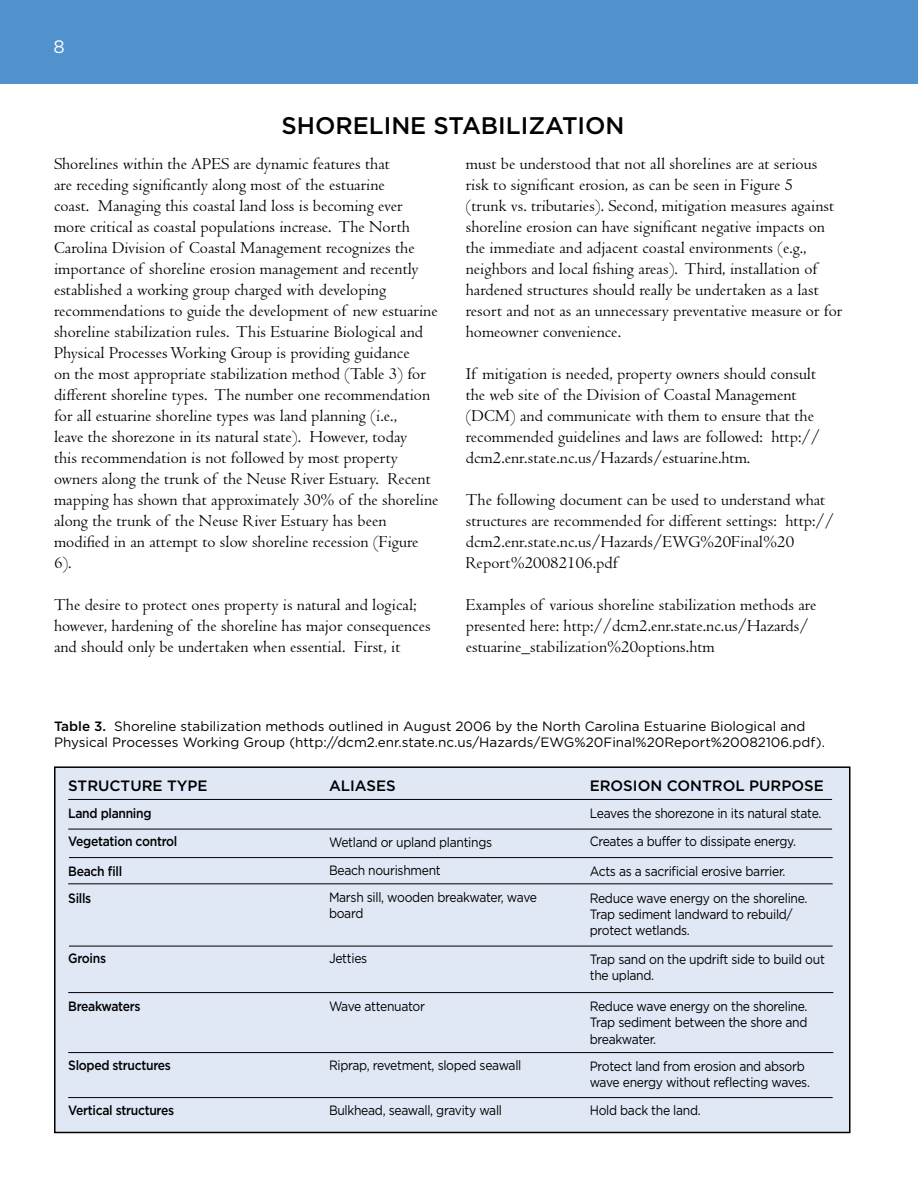
<style>
.page{position:relative;width:918px;height:1188px;background:#fff}
.page>*{position:absolute;margin:0;border:0;box-sizing:border-box;transform-origin:0 0}
.t1{font:500 24px "Gotham";color:#000}
.t2{font:18px "Gotham";color:#fff}
.t3{font:17.25px/21px "Centaur MT Std";letter-spacing:.005em;color:#000}
.t4{font:500 15px "Gotham";color:#000}
.t5{font:13.5px/16.2px "Gotham";letter-spacing:-.025em;color:#000;scale:.9 1}
.t6{font:13.5px/16.2px "Gotham";color:#000}
.t7{font:500 13.5px/28.2px "Gotham";letter-spacing:-.025em;color:#000;scale:.9 1}
.s1{font-weight:500}
</style>
<div class="page">
<div style="left:0;top:0;width:918px;height:84px;background:#5191cd"></div>
<div style="left:55px;top:767px;width:795px;height:365px;background:#e0e7f5"></div>
<div style="left:54px;top:766px;width:796px;height:367px;border:2px solid #000"></div>
<hr style="left:68px;top:799px;width:764px;height:1px;background:#000">
<hr style="left:68px;top:829px;width:764px;height:1px;background:#000">
<hr style="left:69px;top:857px;width:764px;height:1px;background:#000">
<hr style="left:68px;top:883px;width:765px;height:1px;background:#000">
<hr style="left:69px;top:946px;width:764px;height:1px;background:#000">
<hr style="left:68px;top:992px;width:765px;height:1px;background:#000">
<hr style="left:68px;top:1097px;width:765px;height:1px;background:#000">
<hr style="left:68px;top:1052px;width:765px;height:1px;background:#000">
<p class="t2" style="left:53px;top:37px;width:13px">8</p>
<h1 class="t1" style="left:281px;top:112px;width:345px">SHORELINE STABILIZATION</h1>
<p class="t3" style="left:54px;top:154px;width:386px">Shorelines within the APES are dynamic features that<br>are receding significantly along most of the estuarine<br>coast. Managing this coastal land loss is becoming ever more critical as coastal populations increase. The North Carolina Division of Coastal Management recognizes the importance of shoreline erosion management and recently established a working group charged with developing recommendations to guide the development of new estuarine shoreline stabilization rules. This Estuarine Biological and Physical Processes Working Group is providing guidance<br>on the most appropriate stabilization method (Table 3) for different shoreline types. The number one recommendation for all estuarine shoreline types was land planning (i.e.,<br>leave the shorezone in its natural state). However, today<br>this recommendation is not followed by most property owners along the trunk of the Neuse River Estuary. Recent mapping has shown that approximately 30% of the shoreline along the trunk of the Neuse River Estuary has been modified in an attempt to slow shoreline recession (Figure 6).</p>
<p class="t3" style="left:54px;top:595px;width:378px">The desire to protect ones property is natural and logical; however, hardening of the shoreline has major consequences and should only be undertaken when essential. First, it</p>
<p class="t3" style="left:466px;top:154px;width:378px">must be understood that not all shorelines are at serious risk to significant erosion, as can be seen in Figure 5<br>(trunk vs. tributaries). Second, mitigation measures against shoreline erosion can have significant negative impacts on the immediate and adjacent coastal environments (e.g., neighbors and local fishing areas). Third, installation of hardened structures should really be undertaken as a last resort and not as an unnecessary preventative measure or for homeowner convenience.</p>
<p class="t3" style="left:466px;top:364px;width:356px">If mitigation is needed, property owners should consult the web site of the Division of Coastal Management (DCM) and communicate with them to ensure that the recommended guidelines and laws are followed: http:// dcm2.enr.state.nc.us/Hazards/estuarine.htm.</p>
<p class="t3" style="left:466px;top:490px;width:370px">The following document can be used to understand what structures are recommended for different settings: http:// dcm2.enr.state.nc.us/Hazards/EWG%20Final%20<br>Report%20082106.pdf</p>
<p class="t3" style="left:466px;top:595px;width:352px">Examples of various shoreline stabilization methods are presented here: http://dcm2.enr.state.nc.us/Hazards/ estuarine_stabilization%20options.htm</p>
<p class="t6" style="left:54px;top:718px;width:773px"><span class="s1">Table 3.</span> Shoreline stabilization methods outlined in August 2006 by the North Carolina Estuarine Biological and<br>Physical Processes Working Group (http://dcm2.enr.state.nc.us/Hazards/EWG%20Final%20Report%20082106.pdf).</p>
<p class="t4" style="left:68px;top:777px;width:21px">Structure</p>
<p class="t4" style="left:167px;top:777px;width:21px">Type</p>
<p class="t7" style="left:68px;top:798px;width:123px">Land planning<br>Vegetation control</p>
<p class="t7" style="left:68px;top:857px;width:61px;line-height:27px">Beach fill<br>Sills</p>
<p class="t4" style="left:590px;top:777px;width:22px">Erosion</p>
<p class="t4" style="left:667px;top:777px;width:23px">Control</p>
<p class="t4" style="left:749px;top:777px;width:22px">Purpose</p>
<p class="t5" style="left:590px;top:799px;width:259px;line-height:28.2px">Leaves the shorezone in its natural state.<br>Creates a buffer to dissipate energy.</p>
<p class="t5" style="left:590px;top:857px;width:243px;line-height:27px">Acts as a sacrificial erosive barrier.<br>Reduce wave energy on the shoreline.</p>
<p class="t5" style="left:590px;top:906px;width:227px">Trap sediment landward to rebuild/ protect wetlands.</p>
<p class="t5" style="left:590px;top:951px;width:263px">Trap sand on the updrift side to build out the upland.</p>
<p class="t5" style="left:590px;top:998px;width:243px;text-align:justify">Reduce wave energy on the shoreline.<br>Trap sediment between the shore and breakwater.</p>
<p class="t5" style="left:590px;top:1057px;width:246px">Protect land from erosion and absorb wave energy without reflecting waves.</p>
<p class="t5" style="left:590px;top:1102px;width:125px">Hold back the land.</p>
<p class="t4" style="left:329px;top:777px;width:22px">Aliases</p>
<p class="t5" style="left:329px;top:828px;width:233px;line-height:27.6px">Wetland or upland plantings<br>Beach nourishment<br>Marsh sill, wooden breakwater, wave</p>
<p class="t5" style="left:329px;top:905px;width:40px">board</p>
<p class="t5" style="left:329px;top:950px;width:44px">Jetties</p>
<p class="t5" style="left:329px;top:997px;width:108px">Wave attenuator</p>
<p class="t7" style="left:68px;top:944px;width:44px">Groins</p>
<p class="t7" style="left:68px;top:992px;width:82px">Breakwaters</p>
<p class="t5" style="left:329px;top:1057px;width:215px">Riprap, revetment, sloped seawall</p>
<p class="t5" style="left:329px;top:1102px;width:194px">Bulkhead, seawall, gravity wall</p>
<p class="t7" style="left:68px;top:1051px;width:116px">Sloped structures</p>
<p class="t7" style="left:68px;top:1096px;width:119px">Vertical structures</p>
</div>
